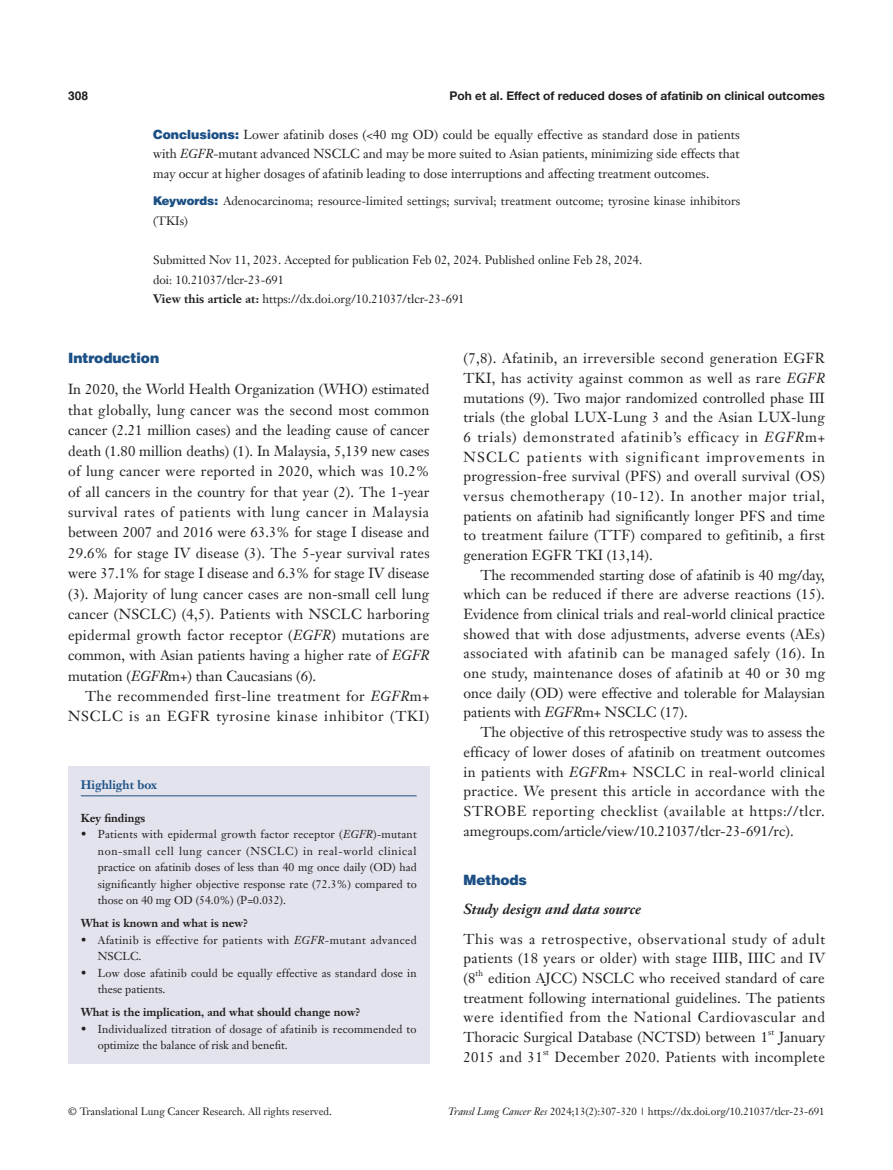
<style>
.page{position:relative;width:893px;height:1170px;background:#fff}
.page>*{position:absolute;margin:0;border:0;box-sizing:border-box;transform-origin:0 0}
.t1{font:14.25px/19.6px "Janson Text LT";letter-spacing:.02em;color:#231f20;text-align:justify}
.t2{font:14.25px/20.4px "Janson Text LT";letter-spacing:.055em;color:#231f20;text-align:right}
.t3{font:italic 700 14.25px "Janson Text LT";color:#231f20}
.t4{font:900 14.25px "Helvetica";color:#1c5085}
.t5{font:14.25px "Janson Text LT";color:#231f20}
.t6{font:12.75px/19.8px "Janson Text LT";color:#231f20;text-align:justify}
.t7{font:12px/19.5px "Janson Text LT";color:#231f20}
.t8{font:700 12px "Helvetica Neue LT Pro";color:#231f20}
.t9{font:700 12px "Janson Text LT";color:#1c5085}
.t10{font:700 12px "Helvetica";color:#231f20}
.t11{font:11.25px/16.5px "Janson Text LT";letter-spacing:.01em;color:#231f20}
.t12{font:700 11.25px "Janson Text LT";color:#231f20}
.t13{font:11.25px/16.5px "Janson Text LT";letter-spacing:.035em;color:#231f20}
.t14{font:10.5px "Janson Text LT";color:#231f20}
.t15{font:8.25px "Janson Text LT";color:#231f20}
.s1{font-family:"Helvetica AME";color:#1c5085}
.s2{font-style:italic}
.s3{font-weight:700}
</style>
<div class="page">
<div style="left:68px;top:766px;width:361px;height:297px;background:#e2e3ec"></div>
<hr style="left:81px;top:795px;width:336px;height:1px;background:#1c5085">
<p class="t10" style="left:68px;top:88px;width:22px">308</p>
<p class="t8" style="left:449px;top:88px;width:377px">Poh et al. Effect of reduced doses of afatinib on clinical outcomes</p>
<p class="t6" style="left:153px;top:124px;width:588px"><span class="s1">Conclusions:</span> Lower afatinib doses (&lt;40 mg OD) could be equally effective as standard dose in patients with <span class="s2">EGFR</span>-mutant advanced NSCLC and may be more suited to Asian patients, minimizing side effects that may occur at higher dosages of afatinib leading to dose interruptions and affecting treatment outcomes.</p>
<p class="t7" style="left:153px;top:191px;width:589px"><span class="s1">Keywords:</span> Adenocarcinoma; resource-limited settings; survival; treatment outcome; tyrosine kinase inhibitors (TKIs)</p>
<p class="t7" style="left:153px;top:250px;width:491px">Submitted Nov 11, 2023. Accepted for publication Feb 02, 2024. Published online Feb 28, 2024. doi: 10.21037/tlcr-23-691<br><span class="s3">View this article at:</span> https://dx.doi.org/10.21037/tlcr-23-691</p>
<p class="t4" style="left:68px;top:349px;width:93px">Introduction</p>
<p class="t1" style="left:68px;top:379px;width:363px;line-height:20.4px">In 2020, the World Health Organization (WHO) estimated that globally, lung cancer was the second most common cancer (2.21 million cases) and the leading cause of cancer death (1.80 million deaths) (1). In Malaysia, 5,139 new cases of lung cancer were reported in 2020, which was 10.2% of all cancers in the country for that year (2). The 1-year survival rates of patients with lung cancer in Malaysia between 2007 and 2016 were 63.3% for stage I disease and 29.6% for stage IV disease (3). The 5-year survival rates were 37.1% for stage I disease and 6.3% for stage IV disease (3). Majority of lung cancer cases are non-small cell lung cancer (NSCLC) (4,5). Patients with NSCLC harboring epidermal growth factor receptor (<span class="s2">EGFR</span>) mutations are common, with Asian patients having a higher rate of <span class="s2">EGFR </span>mutation (<span class="s2">EGFR</span>m+) than Caucasians (6).</p>
<p class="t2" style="left:68px;top:685px;width:363px">The recommended first-line treatment for <span class="s2">EGFR</span>m+<br>NSCLC is an EGFR tyrosine kinase inhibitor (TKI)</p>
<p class="t9" style="left:81px;top:777px;width:78px">Highlight box</p>
<p class="t12" style="left:81px;top:810px;width:66px">Key findings</p>
<p class="t11" style="left:98px;top:826px;width:320px;text-align:justify;text-indent:-17px">• Patients with epidermal growth factor receptor (<span class="s2">EGFR</span>)-mutant non-small cell lung cancer (NSCLC) in real-world clinical practice on afatinib doses of less than 40 mg once daily (OD) had significantly higher objective response rate (72.3%) compared to those on 40 mg OD (54.0%) (P=0.032).</p>
<p class="t12" style="left:81px;top:916px;width:169px">What is known and what is new?</p>
<p class="t13" style="left:98px;top:931px;width:321px;text-indent:-17px">• Afatinib is effective for patients with <span class="s2">EGFR</span>-mutant advanced<br>NSCLC.</p>
<p class="t11" style="left:98px;top:964px;width:320px;text-indent:-17px">• Low dose afatinib could be equally effective as standard dose in these patients.</p>
<p class="t12" style="left:81px;top:1004px;width:281px">What is the implication, and what should change now?</p>
<p class="t11" style="left:98px;top:1020px;width:320px;text-indent:-17px">• Individualized titration of dosage of afatinib is recommended to optimize the balance of risk and benefit.</p>
<p class="t1" style="left:463px;top:348px;width:363px">(7,8). Afatinib, an irreversible second generation EGFR TKI, has activity against common as well as rare <span class="s2">EGFR </span>mutations (9). Two major randomized controlled phase III trials (the global LUX-Lung 3 and the Asian LUX-lung 6 trials) demonstrated afatinib’s efficacy in <span class="s2">EGFR</span>m+ NSCLC patients with significant improvements in progression-free survival (PFS) and overall survival (OS) versus chemotherapy (10-12). In another major trial, patients on afatinib had significantly longer PFS and time to treatment failure (TTF) compared to gefitinib, a first generation EGFR TKI (13,14).</p>
<p class="t1" style="left:463px;top:565px;width:363px;text-indent:17px">The recommended starting dose of afatinib is 40 mg/day, which can be reduced if there are adverse reactions (15).<br>Evidence from clinical trials and real-world clinical practice showed that with dose adjustments, adverse events (AEs) associated with afatinib can be managed safely (16). In one study, maintenance doses of afatinib at 40 or 30 mg once daily (OD) were effective and tolerable for Malaysian patients with <span class="s2">EGFR</span>m+ NSCLC (17).</p>
<p class="t1" style="left:463px;top:722px;width:363px;text-indent:17px">The objective of this retrospective study was to assess the efficacy of lower doses of afatinib on treatment outcomes in patients with <span class="s2">EGFR</span>m+ NSCLC in real-world clinical practice. We present this article in accordance with the STROBE reporting checklist (available at https://tlcr. amegroups.com/article/view/10.21037/tlcr-23-691/rc).</p>
<p class="t4" style="left:463px;top:870px;width:65px">Methods</p>
<p class="t3" style="left:463px;top:900px;width:179px">Study design and data source</p>
<p class="t1" style="left:463px;top:928px;width:363px">This was a retrospective, observational study of adult patients (18 years or older) with stage IIIB, IIIC and IV (8</p>
<p class="t15" style="left:475px;top:967px;width:9px">th</p>
<p class="t1" style="left:463px;top:967px;width:363px;text-indent:24px">edition AJCC) NSCLC who received standard of care treatment following international guidelines. The patients were identified from the National Cardiovascular and Thoracic Surgical Database (NCTSD) between 1</p>
<p class="t15" style="left:768px;top:1026px;width:7px">st</p>
<p class="t5" style="left:779px;top:1027px;width:47px">January</p>
<p class="t1" style="left:463px;top:1046px;width:81px">2015 and 31</p>
<p class="t15" style="left:543px;top:1046px;width:8px">st</p>
<p class="t1" style="left:554px;top:1046px;width:272px">December 2020. Patients with incomplete</p>
<p class="t14" style="left:68px;top:1104px;width:265px">© Translational Lung Cancer Research. All rights reserved.</p>
<p class="t14" style="left:448px;top:1104px;width:378px"><span class="s2">Transl Lung Cancer Res</span> 2024;13(2):307-320 | https://dx.doi.org/10.21037/tlcr-23-691</p>
</div>
